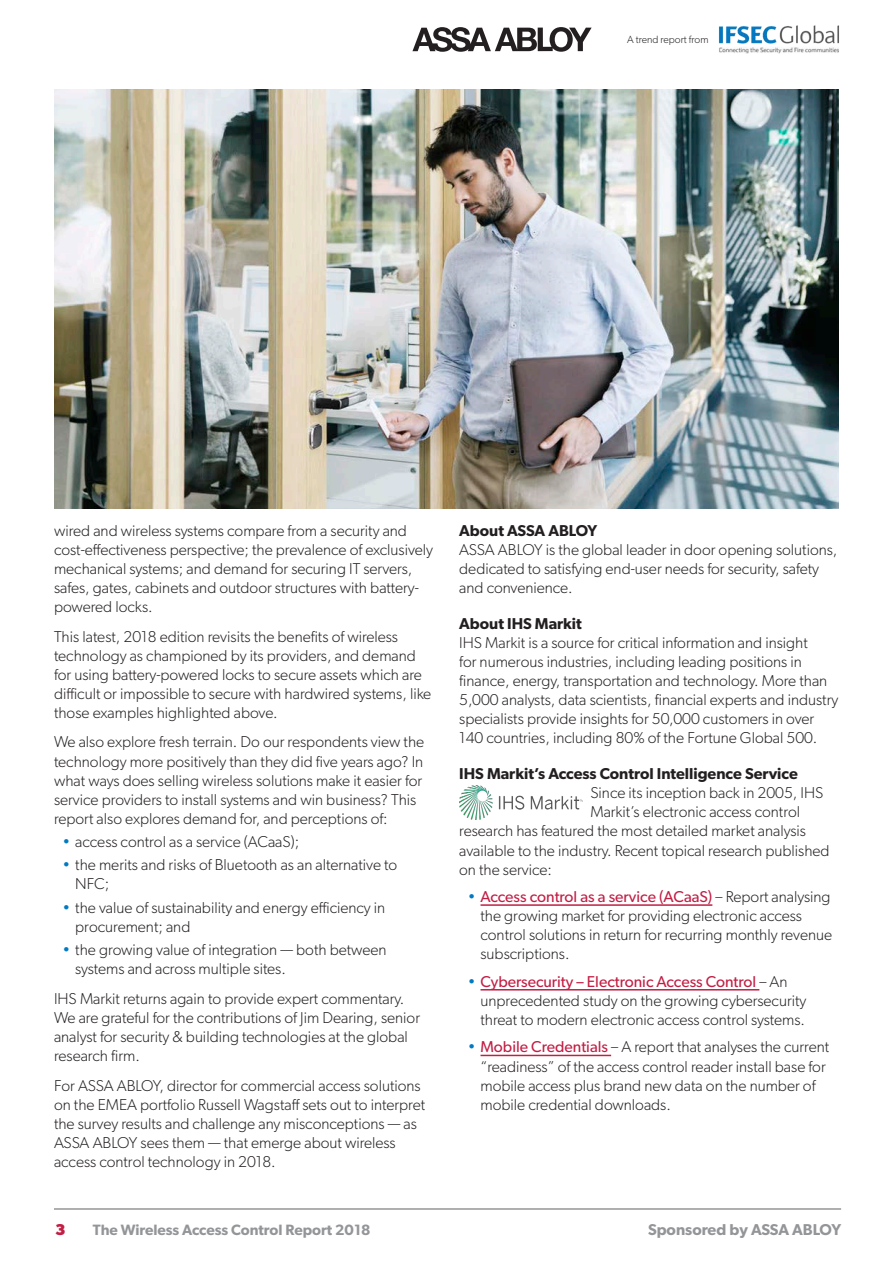
<style>
.page{position:relative;width:893px;height:1263px;background:#fff}
.page>*{position:absolute;margin:0;border:0;box-sizing:border-box;transform-origin:0 0}
.body_copy{font:300 15.75px/19px "Gibson";color:#231f20}
.xhead{font:600 15.75px "Gibson";color:#231f20}
.t1{font:600 15.75px "Gibson";color:#939598}
.t2{font:700 15.75px "Gibson";color:#c21f45}
.t3{font:600 15px "Gibson";color:#939598}
.t4{font:300 10.5px "Gibson";color:#231f20}
.s1{color:#007ac2}
.s2{font-weight:400;color:#c21f45}
</style>
<div class="page">
<hr style="left:54px;top:1208px;width:787px;height:2px;background:#939598">
<img style="left:718px;top:25px;width:121px;height:29px">
<svg style="left:412px;top:27px;width:180px;height:25px"></svg>
<hr style="left:480px;top:904px;width:232px;height:2px;background:#c21f45">
<hr style="left:480px;top:989px;width:279px;height:1px;background:#c21f45">
<hr style="left:480px;top:1055px;width:131px;height:1px;background:#c21f45">
<img style="left:54px;top:89px;width:785px;height:419px">
<img style="left:459px;top:786px;width:123px;height:33px">
<p class="t4" style="left:627px;top:33px;width:83px">A trend report from</p>
<p class="body_copy" style="left:54px;top:520px;width:381px">wired and wireless systems compare from a security and cost-effectiveness perspective; the prevalence of exclusively mechanical systems; and demand for securing IT servers, safes, gates, cabinets and outdoor structures with battery&shy;powered locks.</p>
<p class="body_copy" style="left:54px;top:626px;width:379px">This latest, 2018 edition revisits the benefits of wireless technology as championed by its providers, and demand for using battery-powered locks to secure assets which are difficult or impossible to secure with hardwired systems, like those examples highlighted above.</p>
<p class="body_copy" style="left:54px;top:732px;width:372px">We also explore fresh terrain. Do our respondents view the technology more positively than they did five years ago? In what ways does selling wireless solutions make it easier for service providers to install systems and win business? This report also explores demand for, and perceptions of:</p>
<p class="body_copy" style="left:63px;top:832px;width:238px"><span class="s1">•</span> access control as a service (ACaaS);</p>
<p class="body_copy" style="left:75px;top:855px;width:324px;text-indent:-13px"><span class="s1">•</span> the merits and risks of Bluetooth as an alternative to<br>NFC;</p>
<p class="body_copy" style="left:75px;top:897px;width:312px;text-indent:-13px"><span class="s1">•</span> the value of sustainability and energy efficiency in procurement; and</p>
<p class="body_copy" style="left:75px;top:940px;width:313px;text-indent:-13px"><span class="s1">•</span> the growing value of integration — both between systems and across multiple sites.</p>
<p class="body_copy" style="left:54px;top:988px;width:368px">IHS Markit returns again to provide expert commentary.<br>We are grateful for the contributions of Jim Dearing, senior analyst for security &amp; building technologies at the global research firm.</p>
<p class="body_copy" style="left:54px;top:1075px;width:373px">For ASSA ABLOY, director for commercial access solutions on the EMEA portfolio Russell Wagstaff sets out to interpret the survey results and challenge any misconceptions — as ASSA ABLOY sees them — that emerge about wireless access control technology in 2018.</p>
<p class="xhead" style="left:459px;top:521px;width:139px">About ASSA ABLOY</p>
<p class="body_copy" style="left:459px;top:540px;width:380px">ASSA ABLOY is the global leader in door opening solutions, dedicated to satisfying end-user needs for security, safety and convenience.</p>
<p class="xhead" style="left:459px;top:614px;width:124px">About IHS Markit</p>
<p class="body_copy" style="left:459px;top:633px;width:381px">IHS Markit is a source for critical information and insight<br>for numerous industries, including leading positions in finance, energy, transportation and technology. More than 5,000 analysts, data scientists, financial experts and industry specialists provide insights for 50,000 customers in over 140 countries, including 80% of the Fortune Global 500.</p>
<p class="xhead" style="left:459px;top:764px;width:340px">IHS Markit’s Access Control Intelligence Service</p>
<p class="body_copy" style="left:590px;top:783px;width:234px">Since its inception back in 2005, IHS</p>
<p class="body_copy" style="left:590px;top:802px;width:211px">Markit’s electronic access control</p>
<p class="body_copy" style="left:459px;top:821px;width:348px">research has featured the most detailed market analysis</p>
<p class="body_copy" style="left:459px;top:840px;width:372px">available to the industry. Recent topical research published</p>
<p class="body_copy" style="left:459px;top:859px;width:94px">on the service:</p>
<p class="body_copy" style="left:480px;top:887px;width:353px;text-indent:-13px"><span class="s1">•</span> <span class="s2">Access control as a service (ACaaS)</span> – Report analysing the growing market for providing electronic access control solutions in return for recurring monthly revenue subscriptions.</p>
<p class="body_copy" style="left:480px;top:972px;width:327px;text-indent:-13px"><span class="s1">•</span> <span class="s2">Cybersecurity – Electronic Access Control</span> – An unprecedented study on the growing cybersecurity threat to modern electronic access control systems.</p>
<p class="body_copy" style="left:480px;top:1037px;width:350px;text-indent:-13px"><span class="s1">•</span> <span class="s2">Mobile Credentials</span> – A report that analyses the current “readiness” of the access control reader install base for mobile access plus brand new data on the number of mobile credential downloads.</p>
<p class="t2" style="left:55px;top:1220px;width:12px">3</p>
<p class="t3" style="left:93px;top:1221px;width:279px">The Wireless Access Control Report 2018</p>
<p class="t1" style="left:648px;top:1220px;width:195px">Sponsored by ASSA ABLOY</p>
</div>
